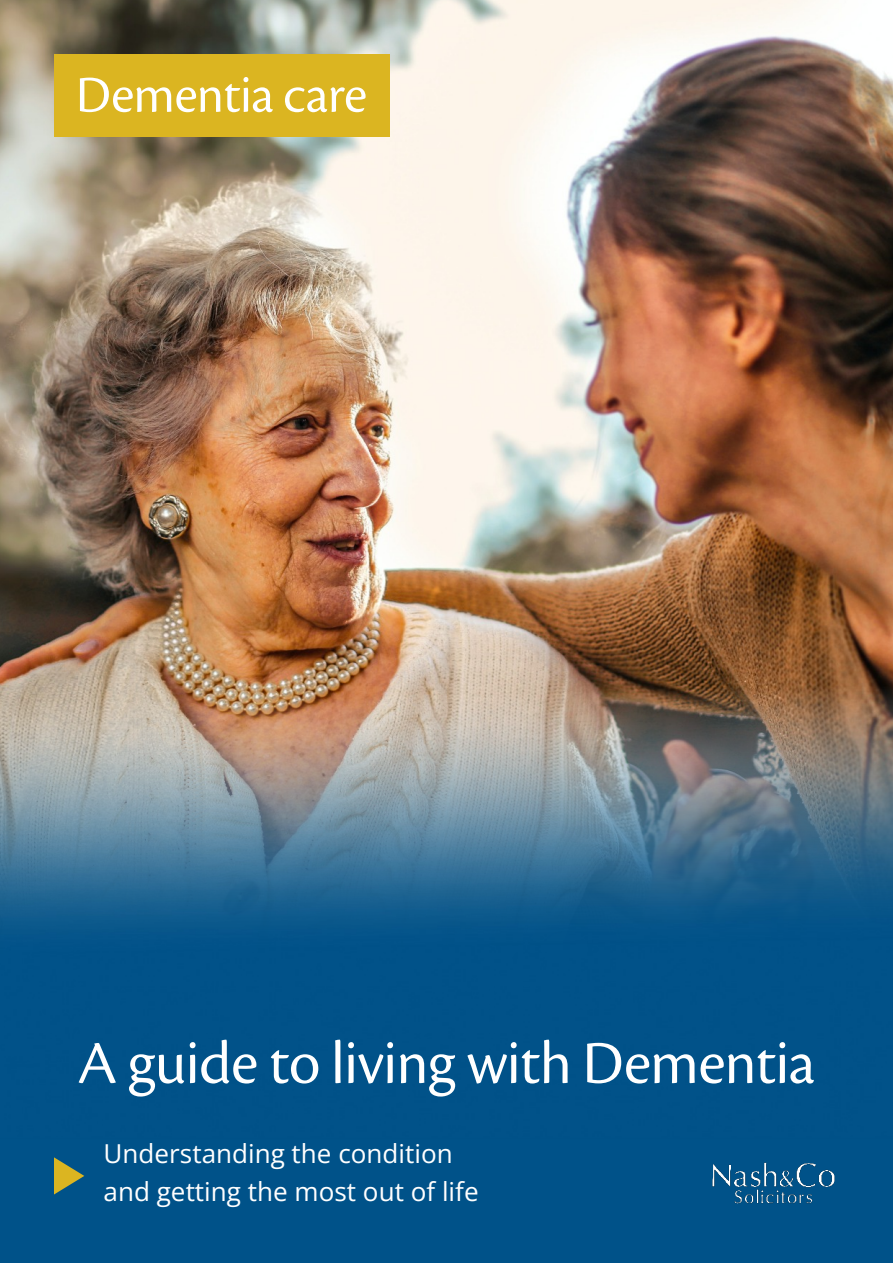
<style>
.page{position:relative;width:893px;height:1263px;background:#fff}
.page>*{position:absolute;margin:0;border:0;box-sizing:border-box;transform-origin:0 0}
.t1{font:63.45px "Cronos Pro Disp";color:#fff}
.t2{font:54px "Cronos Pro Disp";letter-spacing:-.005em;color:#fff}
.t3{font:26.1px/37.7px "Open Sans";color:#fff}
</style>
<div class="page">
<img style="left:0;top:0;width:893px;height:635px">
<div style="left:0;top:1041px;width:893px;height:222px;background:#005289"></div>
<img style="left:0;top:635px;width:893px;height:406px">
<div style="left:54px;top:54px;width:335px;height:82px;background:#dbb521"></div>
<img style="left:712px;top:1162px;width:123px;height:42px">
<svg style="left:54px;top:1157px;width:30px;height:37px"></svg>
<h2 class="t2" style="left:76px;top:69px;width:292px">Dementia care</h2>
<h1 class="t1" style="left:78px;top:1033px;width:739px">A guide to living with Dementia</h1>
<p class="t3" style="left:104px;top:1134px;width:376px">Understanding the condition and getting the most out of life</p>
</div>
